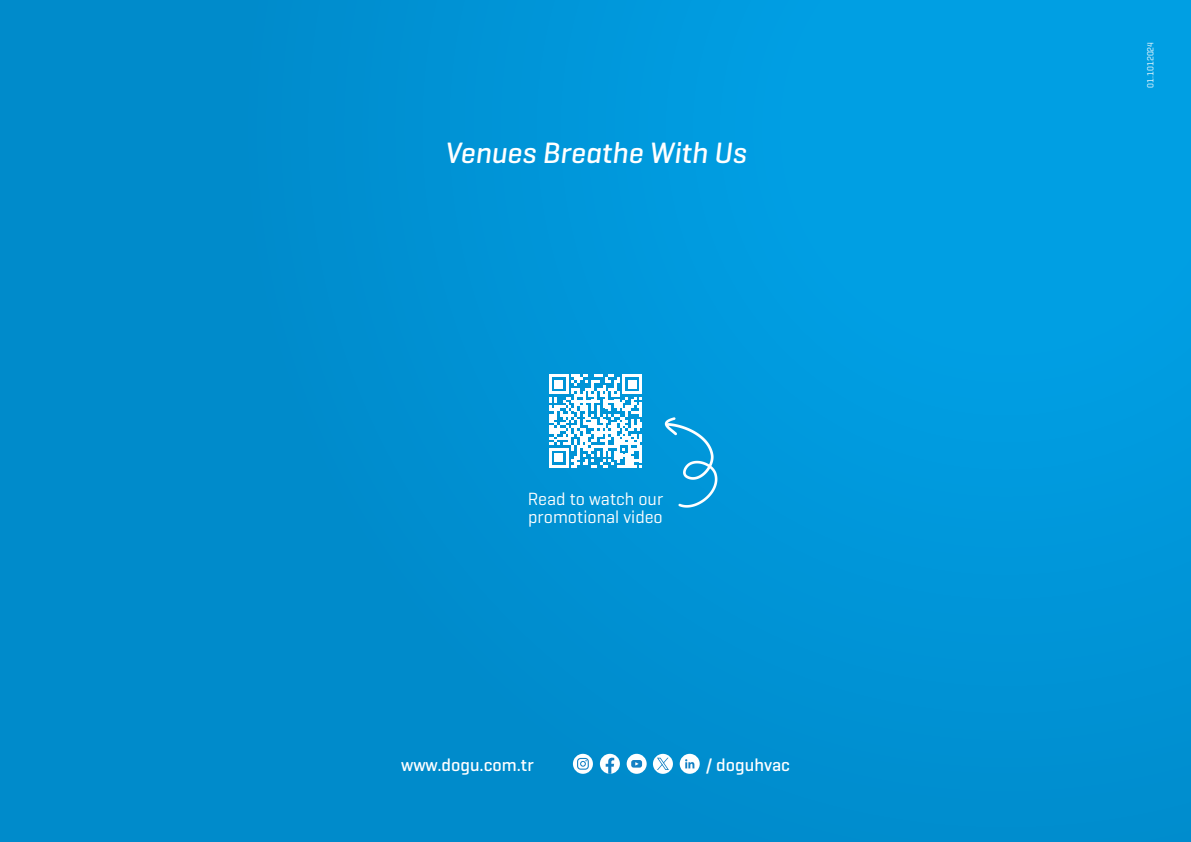
<style>
.page{position:relative;width:1191px;height:842px;background:#fff}
.page>*{position:absolute;margin:0;border:0;box-sizing:border-box;transform-origin:0 0}
.t1{font:italic 500 30px "Geogrotesque";color:#fff}
.t2{font:18px/18px "Geogrotesque";color:#fff}
.t3{font:500 18px "Geogrotesque";color:#fff}
.t4{font:9px "Geogrotesque";color:#fff}
</style>
<div class="page">
<div style="left:0;top:0;width:1191px;height:842px;background:linear-gradient(to right,#0089c8,#009de1)"></div>
<div style="left:573px;top:754px;width:20px;height:20px;background:#fff;border-radius:50%"></div>
<svg style="left:577px;top:758px;width:12px;height:12px"></svg>
<div style="left:600px;top:754px;width:20px;height:20px;background:#fff;border-radius:50%"></div>
<svg style="left:605px;top:758px;width:9px;height:16px"></svg>
<div style="left:626px;top:754px;width:20px;height:20px;background:#fff;border-radius:50%"></div>
<svg style="left:631px;top:760px;width:11px;height:8px"></svg>
<svg style="left:679px;top:754px;width:20px;height:20px"></svg>
<svg style="left:685px;top:759px;width:9px;height:9px"></svg>
<div style="left:653px;top:754px;width:20px;height:20px;background:#fff;border-radius:50%"></div>
<svg style="left:657px;top:758px;width:12px;height:12px"></svg>
<svg style="left:665px;top:417px;width:52px;height:91px;background:#20a3dd"></svg>
<svg style="left:549px;top:374px;width:93px;height:94px"></svg>
<h1 class="t1" style="left:445px;top:134px;width:303px">Venues Breathe With Us</h1>
<p class="t2" style="left:528px;top:490px;width:137px">Read to watch our promotional video</p>
<p class="t3" style="left:401px;top:753px;width:134px">www.dogu.com.tr</p>
<p class="t3" style="left:706px;top:753px;width:85px">/ doguhvac</p>
<p class="t4" style="left:1144px;top:88px;width:47px;rotate:-90deg">01.1012024</p>
</div>
